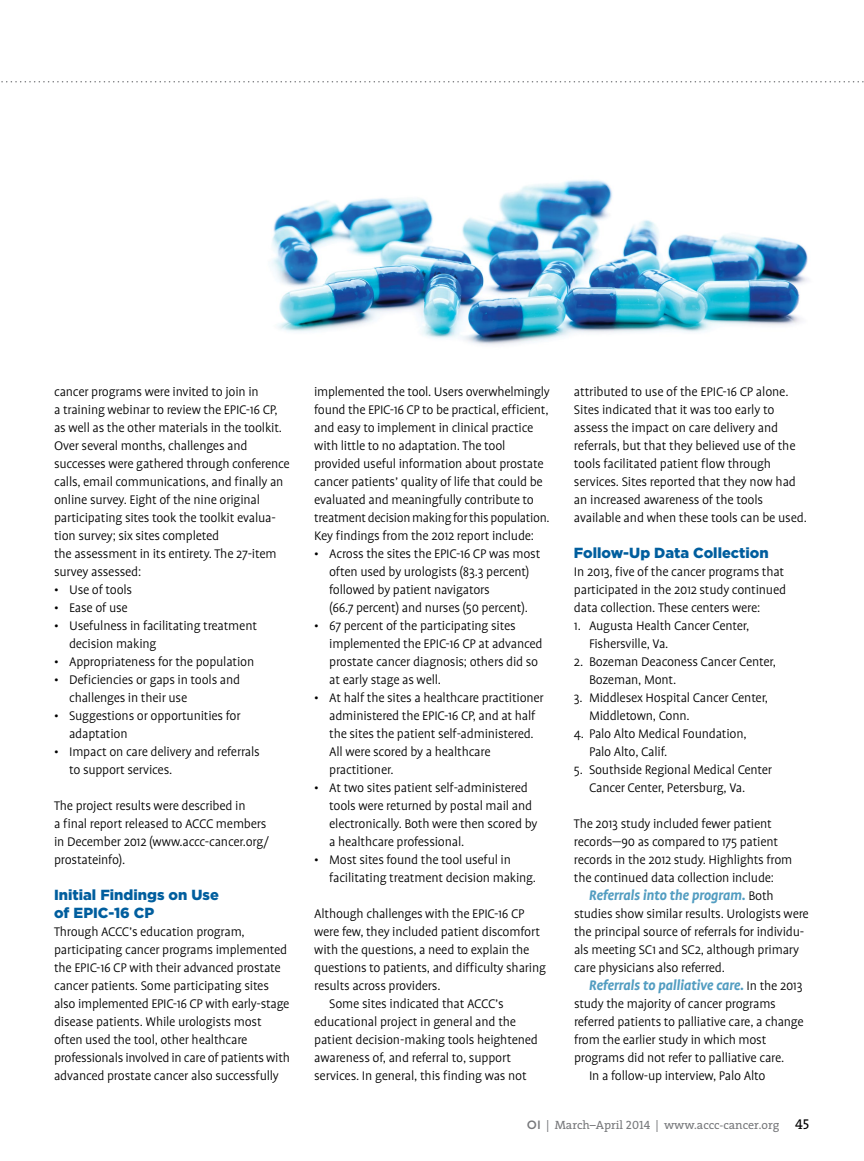
<style>
.page{position:relative;width:864px;height:1161px;background:#fff}
.page>*{position:absolute;margin:0;border:0;box-sizing:border-box;transform-origin:0 0}
.t1{font:italic 700 15.75px "Profile";letter-spacing:-.015em;color:#539dc1}
.t2{font:900 14.7px/18px "Gotham HTF";color:#005e9e}
.t3{font:300 14.25px/18px "Profile";letter-spacing:-.015em;color:#000}
.t4{font:12px "The Serif";color:#77787b}
.s1{font-weight:300;font-style:normal;font-size:14.25px;color:#000}
.s2{font-family:"Gotham HTF";font-weight:500}
.s3{font-family:"The Serif Caps"}
.s4{font-family:"The Serif Caps";font-size:14.25px;color:#000}
</style>
<div class="page">
<svg style="left:1px;top:81px;width:863px;height:1px"></svg>
<img style="left:271px;top:180px;width:537px;height:165px">
<p class="t3" style="left:54px;top:383px;width:237px">cancer programs were invited to join in<br>a training webinar to review the EPIC-16 CP, as well as the other materials in the toolkit.<br>Over several months, challenges and successes were gathered through conference calls, email communications, and finally an online survey. Eight of the nine original participating sites took the toolkit evalua&shy;tion survey; six sites completed<br>the assessment in its entirety. The 27-item survey assessed:</p>
<p class="t3" style="left:54px;top:581px;width:80px">• Use of tools</p>
<p class="t3" style="left:54px;top:599px;width:75px">• Ease of use</p>
<p class="t3" style="left:69px;top:617px;width:189px;text-indent:-15px">• Usefulness in facilitating treatment decision making</p>
<p class="t3" style="left:54px;top:653px;width:202px">• Appropriateness for the population</p>
<p class="t3" style="left:69px;top:671px;width:173px;text-indent:-15px">• Deficiencies or gaps in tools and challenges in their use</p>
<p class="t3" style="left:69px;top:707px;width:173px;text-indent:-15px">• Suggestions or opportunities for adaptation</p>
<p class="t3" style="left:69px;top:743px;width:192px;text-indent:-15px">• Impact on care delivery and referrals to support services.</p>
<p class="t3" style="left:54px;top:797px;width:217px">The project results were described in<br>a final report released to ACCC members in December 2012 (www.accc-cancer.org/ prostateinfo).</p>
<p class="t2" style="left:54px;top:885px;width:166px">Initial Findings on Use of EPIC-16 CP</p>
<p class="t3" style="left:54px;top:923px;width:237px">Through ACCC’s education program, participating cancer programs implemented the EPIC-16 CP with their advanced prostate cancer patients. Some participating sites also implemented EPIC-16 CP with early-stage disease patients. While urologists most often used the tool, other healthcare professionals involved in care of patients with advanced prostate cancer also successfully</p>
<p class="t3" style="left:314px;top:383px;width:237px">implemented the tool. Users overwhelmingly found the EPIC-16 CP to be practical, efficient, and easy to implement in clinical practice with little to no adaptation. The tool provided useful information about prostate cancer patients’ quality of life that could be evaluated and meaningfully contribute to treatment decision making for this population.<br>Key findings from the 2012 report include:</p>
<p class="t3" style="left:329px;top:545px;width:213px;text-indent:-15px">• Across the sites the EPIC-16 CP was most often used by urologists (83.3 percent) followed by patient navigators<br>(66.7 percent) and nurses (50 percent).</p>
<p class="t3" style="left:329px;top:617px;width:215px;text-indent:-15px">• 67 percent of the participating sites implemented the EPIC-16 CP at advanced prostate cancer diagnosis; others did so at early stage as well.</p>
<p class="t3" style="left:329px;top:689px;width:216px;text-indent:-15px">• At half the sites a healthcare practitioner administered the EPIC-16 CP, and at half the sites the patient self-administered.<br>All were scored by a healthcare practitioner.</p>
<p class="t3" style="left:329px;top:779px;width:210px;text-indent:-15px">• At two sites patient self-administered tools were returned by postal mail and electronically. Both were then scored by a healthcare professional.</p>
<p class="t3" style="left:329px;top:851px;width:208px;text-indent:-15px">• Most sites found the tool useful in facilitating treatment decision making.</p>
<p class="t3" style="left:314px;top:905px;width:212px">Although challenges with the EPIC-16 CP</p>
<p class="t3" style="left:314px;top:923px;width:227px">were few, they included patient discomfort</p>
<p class="t3" style="left:314px;top:941px;width:217px">with the questions, a need to explain the</p>
<p class="t3" style="left:314px;top:959px;width:233px">questions to patients, and difficulty sharing</p>
<p class="t3" style="left:314px;top:977px;width:128px">results across providers.</p>
<p class="t3" style="left:329px;top:995px;width:176px">Some sites indicated that ACCC’s</p>
<p class="t3" style="left:314px;top:1013px;width:204px">educational project in general and the</p>
<p class="t3" style="left:314px;top:1031px;width:225px">patient decision-making tools heightened</p>
<p class="t3" style="left:314px;top:1049px;width:198px">awareness of, and referral to, support</p>
<p class="t3" style="left:314px;top:1067px;width:214px">services. In general, this finding was not</p>
<p class="t3" style="left:574px;top:383px;width:234px">attributed to use of the EPIC-16 CP alone.<br>Sites indicated that it was too early to assess the impact on care delivery and referrals, but that they believed use of the tools facilitated patient flow through services. Sites reported that they now had an increased awareness of the tools available and when these tools can be used.</p>
<p class="t2" style="left:574px;top:543px;width:196px">Follow-Up Data Collection</p>
<p class="t3" style="left:574px;top:563px;width:214px">In 2013, five of the cancer programs that participated in the 2012 study continued data collection. These centers were:</p>
<p class="t3" style="left:589px;top:617px;width:162px;text-indent:-15px">1. Augusta Health Cancer Center,<br>Fishersville, Va.</p>
<p class="t3" style="left:589px;top:653px;width:189px;text-indent:-15px">2. Bozeman Deaconess Cancer Center,<br>Bozeman, Mont.</p>
<p class="t3" style="left:589px;top:689px;width:181px;text-indent:-15px">3. Middlesex Hospital Cancer Center,<br>Middletown, Conn.</p>
<p class="t3" style="left:589px;top:725px;width:159px;text-indent:-15px">4. Palo Alto Medical Foundation,<br>Palo Alto, Calif.</p>
<p class="t3" style="left:589px;top:761px;width:185px;text-indent:-15px">5. Southside Regional Medical Center<br>Cancer Center, Petersburg, Va.</p>
<p class="t3" style="left:574px;top:815px;width:220px">The 2013 study included fewer patient records—90 as compared to 175 patient records in the 2012 study. Highlights from the continued data collection include:</p>
<p class="t1" style="left:589px;top:887px;width:186px">Referrals into the program. <span class="s1">Both</span></p>
<p class="t3" style="left:574px;top:905px;width:236px">studies show similar results. Urologists were the principal source of referrals for individu&shy;als meeting SC1 and SC2, although primary care physicians also referred.</p>
<p class="t1" style="left:589px;top:977px;width:215px">Referrals to palliative care. <span class="s1">In the 2013</span></p>
<p class="t3" style="left:574px;top:995px;width:203px">study the majority of cancer programs</p>
<p class="t3" style="left:574px;top:1013px;width:231px">referred patients to palliative care, a change</p>
<p class="t3" style="left:574px;top:1031px;width:194px">from the earlier study in which most</p>
<p class="t3" style="left:574px;top:1049px;width:212px">programs did not refer to palliative care.</p>
<p class="t3" style="left:589px;top:1067px;width:178px">In a follow-up interview, Palo Alto</p>
<p class="t4" style="left:527px;top:1115px;width:284px"><span class="s2">OI</span> | March–April <span class="s3">2014</span> | www.accc-cancer.org <span class="s4">45</span></p>
</div>
